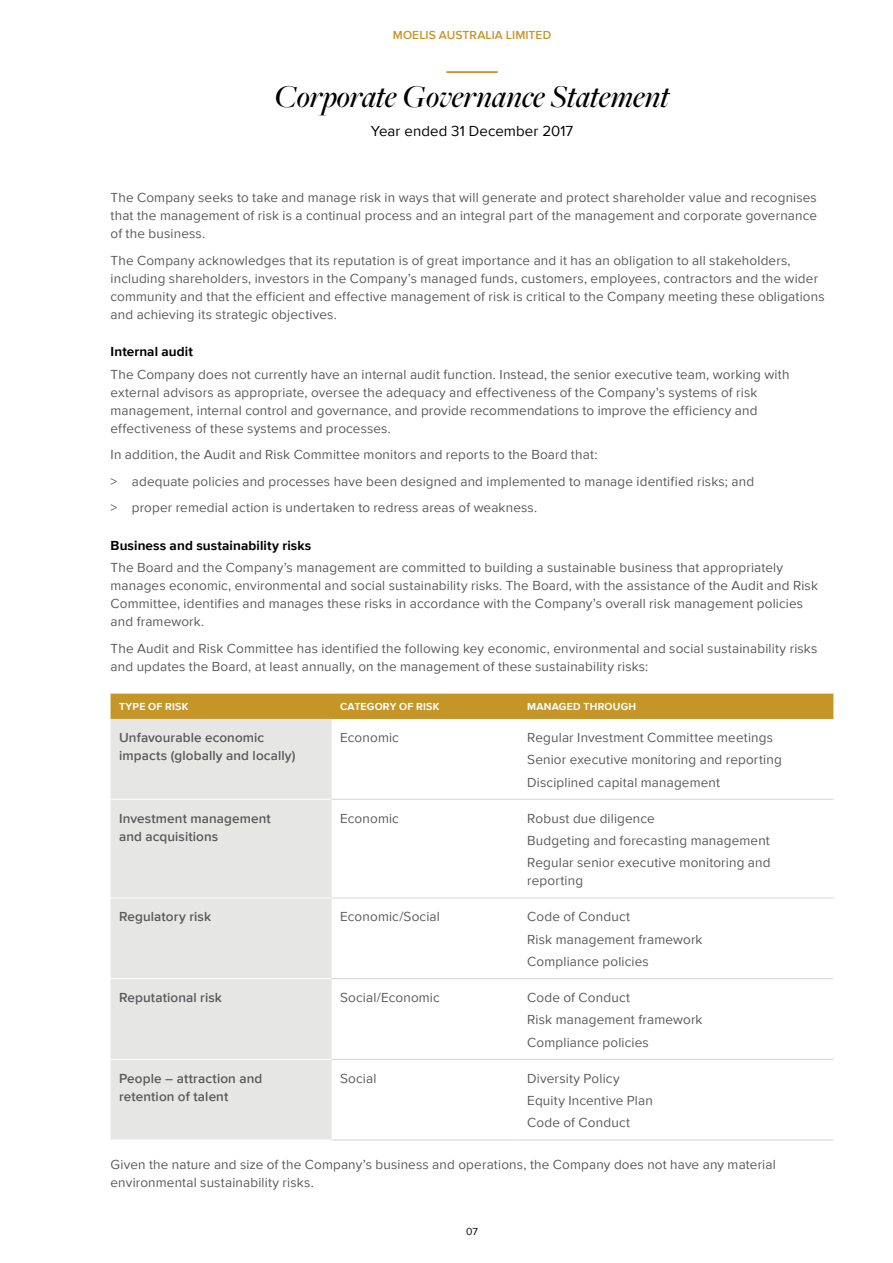
<style>
.page{position:relative;width:893px;height:1263px;background:#fff}
.page>*{position:absolute;margin:0;border:0;box-sizing:border-box;transform-origin:0 0}
.t1{font:italic 500 33px "Freight Big Pro";color:#000}
.t2{font:15px "Proxima Nova";letter-spacing:.005em;color:#000}
.t3{font:13.5px/18px "Proxima Nova";letter-spacing:.01em;color:#58595b}
.t4{font:600 13.5px/18px "Proxima Nova";letter-spacing:.01em;color:#58595b}
.t5{font:700 13.5px "Proxima Nova";letter-spacing:.005em;color:#000}
.t6{font:600 12px "Proxima Nova";letter-spacing:.01em;color:#c69527}
.t7{font:700 10.5px "Proxima Nova";letter-spacing:.025em;color:#fff}
.t8{font:10.5px "Proxima Nova";color:#000}
</style>
<div class="page">
<hr style="left:446px;top:71px;width:51px;height:2px;background:#c69527">
<div style="left:111px;top:694px;width:722px;height:25px;background:#c69527"></div>
<div style="left:111px;top:719px;width:221px;height:421px;background:#e6e6e5"></div>
<hr style="left:111px;top:799px;width:221px;height:1px;background:#fff">
<hr style="left:111px;top:897px;width:221px;height:1px;background:#fff">
<hr style="left:111px;top:978px;width:221px;height:1px;background:#fff">
<hr style="left:111px;top:1059px;width:221px;height:1px;background:#fff">
<hr style="left:332px;top:799px;width:187px;height:1px;background:#d4d4d4">
<hr style="left:519px;top:799px;width:314px;height:1px;background:#d4d4d4">
<hr style="left:332px;top:897px;width:187px;height:1px;background:#d4d4d4">
<hr style="left:519px;top:897px;width:314px;height:1px;background:#d4d4d4">
<hr style="left:332px;top:978px;width:187px;height:1px;background:#d4d4d4">
<hr style="left:519px;top:978px;width:314px;height:1px;background:#d4d4d4">
<hr style="left:332px;top:1059px;width:187px;height:1px;background:#d4d4d4">
<hr style="left:519px;top:1059px;width:314px;height:1px;background:#d4d4d4">
<hr style="left:332px;top:1140px;width:187px;height:1px;background:#d4d4d4">
<hr style="left:519px;top:1140px;width:314px;height:1px;background:#d4d4d4">
<p class="t6" style="left:393px;top:26px;width:160px">Moelis Australia Limited</p>
<h1 class="t1" style="left:275px;top:75px;width:396px">Corporate Governance Statement</h1>
<p class="t2" style="left:371px;top:119px;width:204px">Year ended 31 December 2017</p>
<p class="t3" style="left:111px;top:188px;width:708px;text-align:justify">The Company seeks to take and manage risk in ways that will generate and protect shareholder value and recognises that the management of risk is a continual process and an integral part of the management and corporate governance of the business.</p>
<p class="t3" style="left:111px;top:250px;width:716px">The Company acknowledges that its reputation is of great importance and it has an obligation to all stakeholders, including shareholders, investors in the Company’s managed funds, customers, employees, contractors and the wider community and that the efficient and effective management of risk is critical to the Company meeting these obligations and achieving its strategic objectives.</p>
<p class="t5" style="left:111px;top:342px;width:84px">Internal audit</p>
<p class="t3" style="left:111px;top:364px;width:680px">The Company does not currently have an internal audit function. Instead, the senior executive team, working with external advisors as appropriate, oversee the adequacy and effectiveness of the Company’s systems of risk management, internal control and governance, and provide recommendations to improve the efficiency and effectiveness of these systems and processes.</p>
<p class="t3" style="left:111px;top:441px;width:645px;line-height:26.5px">In addition, the Audit and Risk Committee monitors and reports to the Board that:<br>&gt; adequate policies and processes have been designed and implemented to manage identified risks; and &gt; proper remedial action is undertaken to redress areas of weakness.</p>
<p class="t5" style="left:111px;top:535px;width:202px">Business and sustainability risks</p>
<p class="t3" style="left:111px;top:558px;width:709px">The Board and the Company’s management are committed to building a sustainable business that appropriately manages economic, environmental and social sustainability risks. The Board, with the assistance of the Audit and Risk Committee, identifies and manages these risks in accordance with the Company’s overall risk management policies and framework.</p>
<p class="t3" style="left:111px;top:638px;width:708px">The Audit and Risk Committee has identified the following key economic, environmental and social sustainability risks and updates the Board, at least annually, on the management of these sustainability risks:</p>
<p class="t7" style="left:119px;top:699px;width:71px">Type of risk</p>
<p class="t7" style="left:340px;top:699px;width:101px">Category of risk</p>
<p class="t7" style="left:527px;top:699px;width:110px">Managed through</p>
<p class="t4" style="left:119px;top:728px;width:178px">Unfavourable economic impacts (globally and locally)</p>
<p class="t3" style="left:340px;top:728px;width:60px">Economic</p>
<p class="t3" style="left:527px;top:726px;width:256px;line-height:22.2px">Regular Investment Committee meetings<br>Senior executive monitoring and reporting<br>Disciplined capital management</p>
<p class="t4" style="left:119px;top:809px;width:153px">Investment management and acquisitions</p>
<p class="t3" style="left:340px;top:808px;width:60px">Economic</p>
<p class="t3" style="left:527px;top:806px;width:245px;line-height:22.2px">Robust due diligence<br>Budgeting and forecasting management<br>Regular senior executive monitoring and</p>
<p class="t3" style="left:527px;top:871px;width:57px">reporting</p>
<p class="t4" style="left:119px;top:907px;width:94px">Regulatory risk</p>
<p class="t3" style="left:340px;top:907px;width:101px">Economic/Social</p>
<p class="t3" style="left:527px;top:905px;width:177px;line-height:22.2px">Code of Conduct<br>Risk management framework<br>Compliance policies</p>
<p class="t4" style="left:119px;top:988px;width:105px">Reputational risk</p>
<p class="t3" style="left:340px;top:988px;width:101px">Social/Economic</p>
<p class="t3" style="left:527px;top:986px;width:177px;line-height:22.2px">Code of Conduct<br>Risk management framework<br>Compliance policies</p>
<p class="t4" style="left:119px;top:1069px;width:145px">People – attraction and retention of talent</p>
<p class="t3" style="left:340px;top:1069px;width:38px">Social</p>
<p class="t3" style="left:527px;top:1066px;width:127px;line-height:22.2px">Diversity Policy<br>Equity Incentive Plan<br>Code of Conduct</p>
<p class="t3" style="left:111px;top:1155px;width:667px">Given the nature and size of the Company’s business and operations, the Company does not have any material environmental sustainability risks.</p>
<p class="t8" style="left:466px;top:1223px;width:13px">07</p>
</div>
